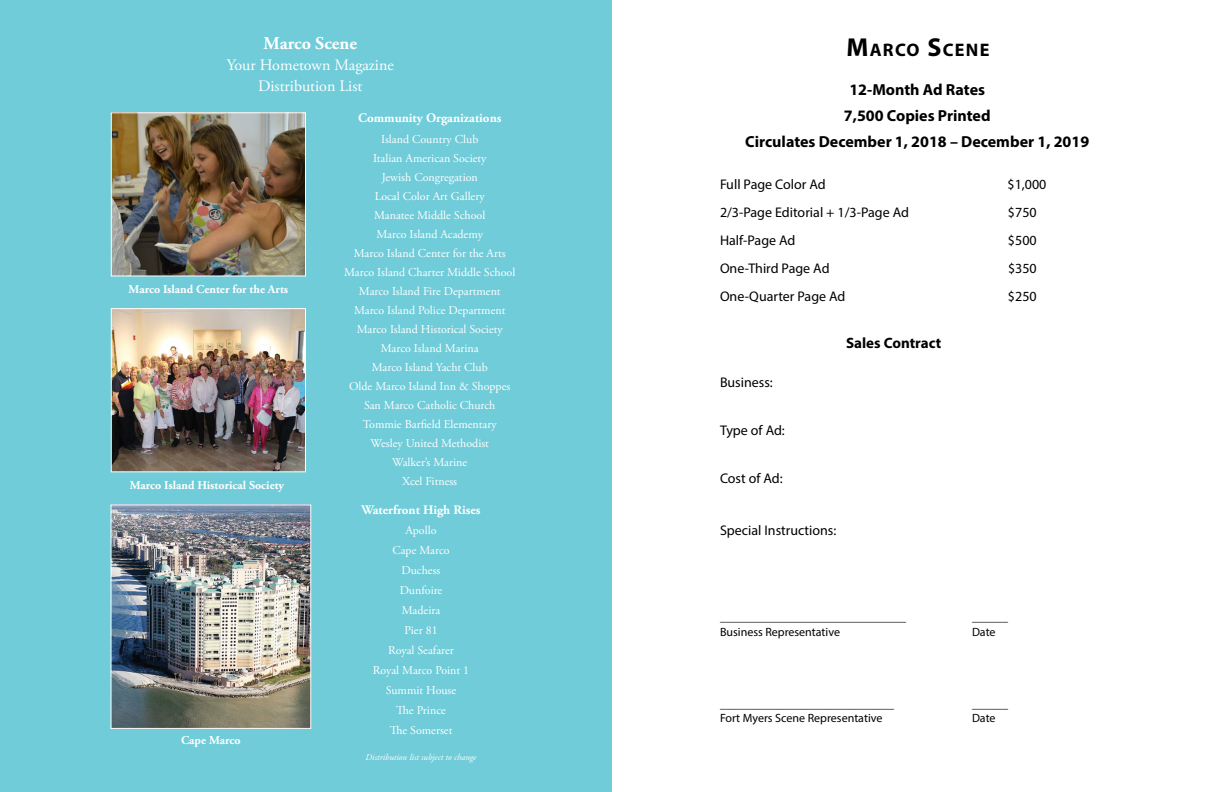
<style>
.page{position:relative;width:1224px;height:792px;background:#fff}
.page>*{position:absolute;margin:0;border:0;box-sizing:border-box;transform-origin:0 0}
.t1{font:700 18.2px "Myriad Pro";letter-spacing:.07em;color:#000}
.t2{font:700 18px "Adobe Garamond Pro";color:#fff}
.t3{font:700 16px/26px "Myriad Pro";color:#000;text-align:center}
.t4{font:16px/21px "Adobe Garamond Pro";color:#fff;text-align:center}
.t5{font:700 15px "Myriad Pro";color:#000}
.t6{font:14px "Myriad Pro";color:#000}
.t7{font:700 13px "Adobe Garamond Pro";color:#fff}
.t8{font:12px/19px "Adobe Garamond Pro";color:#fff;text-align:center}
.t9{font:12px "Myriad Pro";color:#000}
.t10{font:700 12px "Adobe Garamond Pro";color:#fff}
.t11{font:italic 9px "Adobe Garamond Pro";color:#fff}
.s1{font-size:26px}
</style>
<div class="page">
<div style="left:0;top:0;width:612px;height:792px;background:#70ccd9"></div>
<img style="left:113px;top:506px;width:196px;height:221px">
<div style="left:111px;top:504px;width:200px;height:225px;border:1px solid #fff"></div>
<img style="left:113px;top:114px;width:191px;height:160px">
<div style="left:111px;top:112px;width:195px;height:164px;border:1px solid #fff"></div>
<img style="left:113px;top:310px;width:191px;height:160px">
<div style="left:111px;top:308px;width:195px;height:164px;border:1px solid #fff"></div>
<h2 class="t2" style="left:264px;top:33px;width:95px">Marco Scene</h2>
<h3 class="t4" style="left:227px;top:55px;width:169px">Your Hometown Magazine<br>Distribution List</h3>
<p class="t10" style="left:129px;top:282px;width:161px">Marco Island Center for the Arts</p>
<p class="t10" style="left:130px;top:478px;width:156px">Marco Island Historical Society</p>
<p class="t10" style="left:181px;top:733px;width:61px">Cape Marco</p>
<p class="t7" style="left:358px;top:110px;width:145px">Community Organizations</p>
<p class="t8" style="left:344px;top:130px;width:173px">Island Country Club<br>Italian American Society<br>Jewish Congregation<br>Local Color Art Gallery<br>Manatee Middle School<br>Marco Island Academy<br>Marco Island Center for the Arts<br>Marco Island Charter Middle School<br>Marco Island Fire Department<br>Marco Island Police Department<br>Marco Island Historical Society<br>Marco Island Marina<br>Marco Island Yacht Club<br>Olde Marco Island Inn &amp; Shoppes<br>San Marco Catholic Church<br>Tommie Barfield Elementary<br>Wesley United Methodist<br>Walker’s Marine<br>Xcel Fitness</p>
<p class="t7" style="left:361px;top:502px;width:121px">Waterfront High Rises</p>
<p class="t8" style="left:373px;top:521px;width:98px;line-height:20px">Apollo<br>Cape Marco<br>Duchess<br>Dunfoire<br>Madeira<br>Pier 81<br>Royal Seafarer<br>Royal Marco Point 1<br>Summit House<br>The Prince<br>The Somerset</p>
<p class="t11" style="left:366px;top:752px;width:112px">Distribution list subject to change</p>
<h1 class="t1" style="left:846px;top:38px;width:145px"><span class="s1">M</span>ARCO <span class="s1">S</span>CENE</h1>
<h3 class="t3" style="left:745px;top:76px;width:345px">12-Month Ad Rates<br>7,500 Copies Printed<br>Circulates December 1, 2018 – December 1, 2019</h3>
<p class="t6" style="left:720px;top:176px;width:107px">Full Page Color Ad</p>
<p class="t6" style="left:1008px;top:176px;width:40px">$1,000</p>
<p class="t6" style="left:720px;top:204px;width:190px">2/3-Page Editorial + 1/3-Page Ad</p>
<p class="t6" style="left:1008px;top:204px;width:30px">$750</p>
<p class="t6" style="left:720px;top:232px;width:77px">Half-Page Ad</p>
<p class="t6" style="left:1008px;top:232px;width:30px">$500</p>
<p class="t6" style="left:720px;top:260px;width:111px">One-Third Page Ad</p>
<p class="t6" style="left:1008px;top:260px;width:30px">$350</p>
<p class="t6" style="left:720px;top:288px;width:127px">One-Quarter Page Ad</p>
<p class="t6" style="left:1008px;top:288px;width:30px">$250</p>
<p class="t5" style="left:846px;top:334px;width:97px">Sales Contract</p>
<p class="t6" style="left:720px;top:374px;width:54px">Business:</p>
<p class="t6" style="left:720px;top:422px;width:66px">Type of Ad:</p>
<p class="t6" style="left:720px;top:470px;width:64px">Cost of Ad:</p>
<p class="t6" style="left:720px;top:522px;width:118px">Special Instructions:</p>
<p class="t9" style="left:720px;top:610px;width:187px">_______________________________</p>
<p class="t9" style="left:972px;top:610px;width:37px">______</p>
<p class="t9" style="left:720px;top:624px;width:122px">Business Representative</p>
<p class="t9" style="left:972px;top:624px;width:25px">Date</p>
<p class="t9" style="left:720px;top:696px;width:175px">_____________________________</p>
<p class="t9" style="left:972px;top:696px;width:37px">______</p>
<p class="t9" style="left:720px;top:711px;width:164px">Fort Myers Scene Representative</p>
<p class="t9" style="left:972px;top:711px;width:25px">Date</p>
</div>
